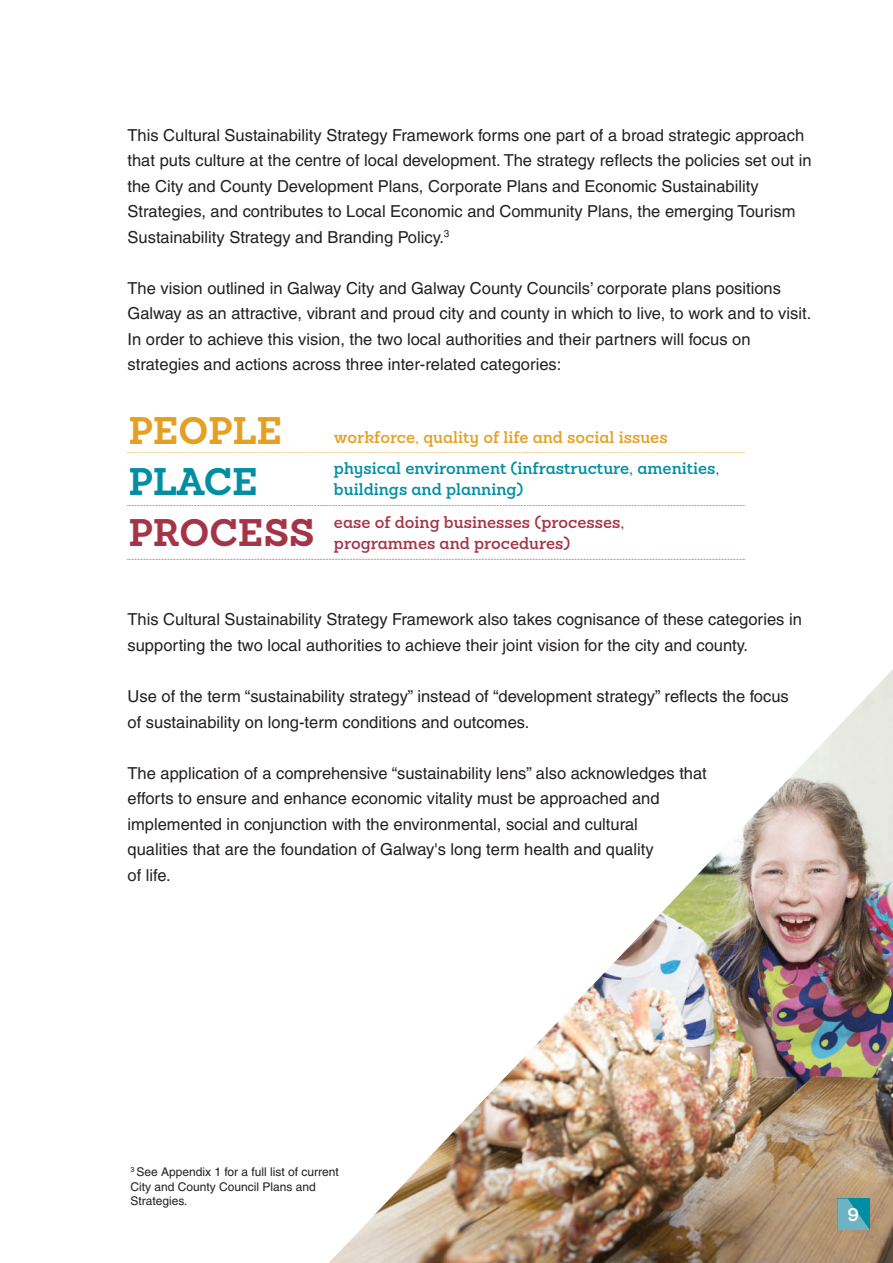
<style>
.page{position:relative;width:893px;height:1263px;background:#fff}
.page>*{position:absolute;margin:0;border:0;box-sizing:border-box;transform-origin:0 0}
.t1{font:700 37.5px "Sanchez";color:#a43549}
.t2{font:700 37.5px "Sanchez";color:#e4a023}
.t3{font:700 37.5px "Sanchez";color:#018ea2}
.t4{font:600 18px "Sanchez";color:#fff}
.t5{font:16.5px/25.5px "Helvetica LT";color:#231f20}
.t6{font:600 16.5px/21px "Sanchez";color:#018ea2}
.t7{font:600 16.5px/21px "Sanchez";color:#a43549}
.t8{font:600 16.5px "Sanchez";color:#e4a023}
.t9{font:12px/14.4px "Helvetica LT";color:#231f20}
</style>
<div class="page">
<img style="left:329px;top:669px;width:564px;height:594px">
<svg style="left:128px;top:452px;width:617px;height:1px"></svg>
<svg style="left:128px;top:505px;width:617px;height:1px"></svg>
<svg style="left:128px;top:559px;width:617px;height:1px"></svg>
<svg style="left:837px;top:1199px;width:33px;height:31px"></svg>
<p class="t5" style="left:128px;top:124px;width:686px">This Cultural Sustainability Strategy Framework forms one part of a broad strategic approach that puts culture at the centre of local development. The strategy reflects the policies set out in the City and County Development Plans, Corporate Plans and Economic Sustainability Strategies, and contributes to Local Economic and Community Plans, the emerging Tourism Sustainability Strategy and Branding Policy.<sup>3</sup></p>
<p class="t5" style="left:128px;top:277px;width:685px">The vision outlined in Galway City and Galway County Councils’ corporate plans positions Galway as an attractive, vibrant and proud city and county in which to live, to work and to visit.<br>In order to achieve this vision, the two local authorities and their partners will focus on strategies and actions across three inter-related categories:</p>
<h1 class="t2" style="left:129px;top:417px;width:155px">PEOPLE</h1>
<h1 class="t3" style="left:129px;top:468px;width:131px">PLACE</h1>
<h1 class="t1" style="left:129px;top:519px;width:188px">PROCESS</h1>
<p class="t8" style="left:334px;top:431px;width:335px">workforce, quality of life and social issues</p>
<p class="t6" style="left:334px;top:460px;width:387px">physical environment (infrastructure, amenities, buildings and planning)</p>
<p class="t7" style="left:334px;top:514px;width:292px">ease of doing businesses (processes, programmes and procedures)</p>
<p class="t5" style="left:128px;top:608px;width:676px">This Cultural Sustainability Strategy Framework also takes cognisance of these categories in supporting the two local authorities to achieve their joint vision for the city and county.</p>
<p class="t5" style="left:128px;top:685px;width:663px">Use of the term “sustainability strategy” instead of “development strategy” reflects the focus of sustainability on long-term conditions and outcomes.</p>
<p class="t5" style="left:128px;top:761px;width:581px">The application of a comprehensive “sustainability lens” also acknowledges that efforts to ensure and enhance economic vitality must be approached and implemented in conjunction with the environmental, social and cultural<br>qualities that are the foundation of Galway's long term health and quality<br>of life.</p>
<p class="t9" style="left:131px;top:1166px;width:210px"><sup>3</sup> See Appendix 1 for a full list of current<br>City and County Council Plans and<br>Strategies.</p>
<p class="t4" style="left:848px;top:1208px;width:13px">9</p>
</div>
